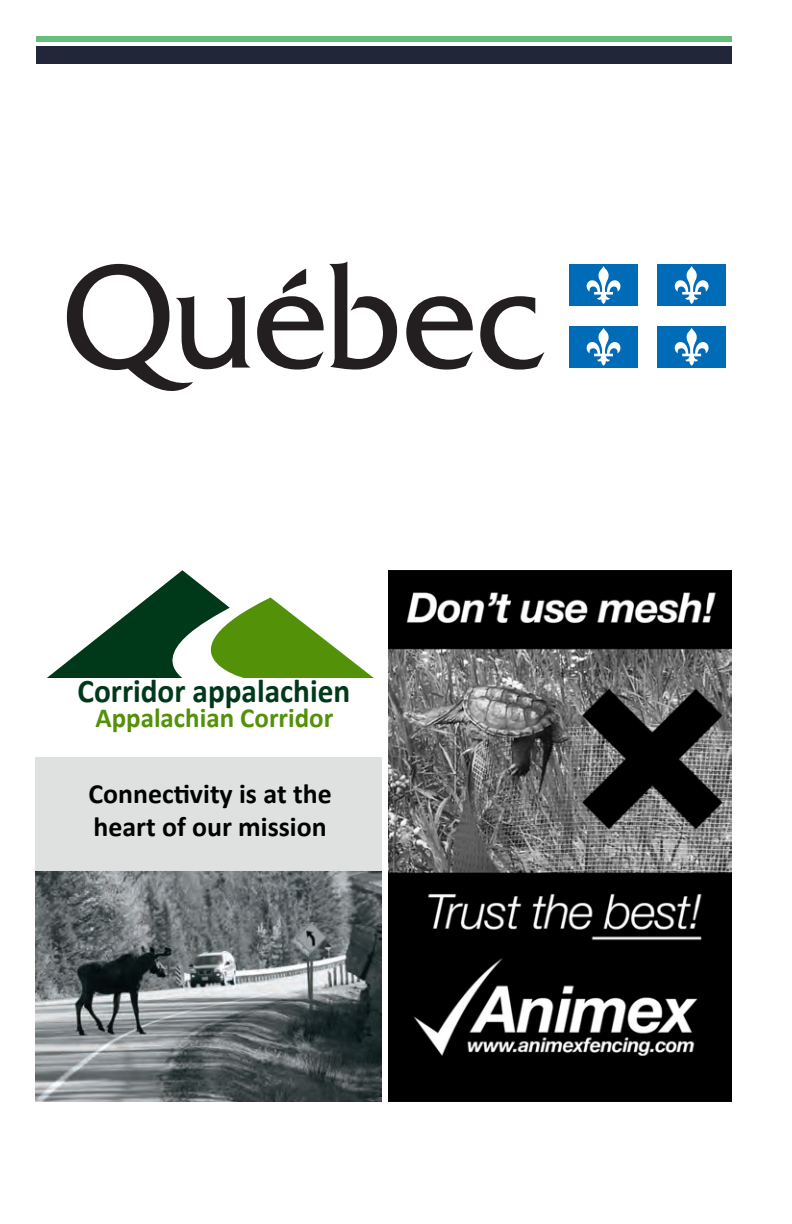
<style>
.page{position:relative;width:792px;height:1224px;background:#fff}
.page>*{position:absolute;margin:0;border:0;box-sizing:border-box;transform-origin:0 0}
.t1{font:700 33.2px "Calibri";color:#00381a;scale:.94 1}
.t2{font:700 27.8px/33.4px "Calibri";color:#000101}
.t3{font:700 27.6px "Calibri";color:#539108}
</style>
<div class="page">
<div style="left:36px;top:36px;width:696px;height:6px;background:#64bf7c"></div>
<div style="left:36px;top:46px;width:696px;height:18px;background:#212639"></div>
<div style="left:36px;top:757px;width:346px;height:118px;background:#dfe1e1"></div>
<img style="left:36px;top:872px;width:346px;height:230px">
<svg style="left:47px;top:570px;width:327px;height:108px"></svg>
<svg style="left:406px;top:296px;width:67px;height:74px"></svg>
<svg style="left:480px;top:296px;width:64px;height:74px"></svg>
<svg style="left:257px;top:262px;width:140px;height:108px"></svg>
<svg style="left:67px;top:264px;width:183px;height:127px"></svg>
<div style="left:569px;top:264px;width:69px;height:42px;background:#006cb7"></div>
<svg style="left:586px;top:266px;width:35px;height:38px"></svg>
<div style="left:658px;top:264px;width:68px;height:42px;background:#006cb7"></div>
<svg style="left:674px;top:266px;width:35px;height:38px"></svg>
<div style="left:569px;top:326px;width:69px;height:42px;background:#006cb7"></div>
<svg style="left:586px;top:328px;width:35px;height:38px"></svg>
<div style="left:658px;top:326px;width:68px;height:42px;background:#006cb7"></div>
<svg style="left:674px;top:328px;width:35px;height:38px"></svg>
<img style="left:388px;top:570px;width:344px;height:532px">
<p class="t1" style="left:78px;top:668px;width:292px">Corridor appalachien</p>
<p class="t3" style="left:95px;top:699px;width:239px">Appalachian Corridor</p>
<p class="t2" style="left:88px;top:777px;width:245px">Connectivity is at the heart of our mission</p>
</div>
